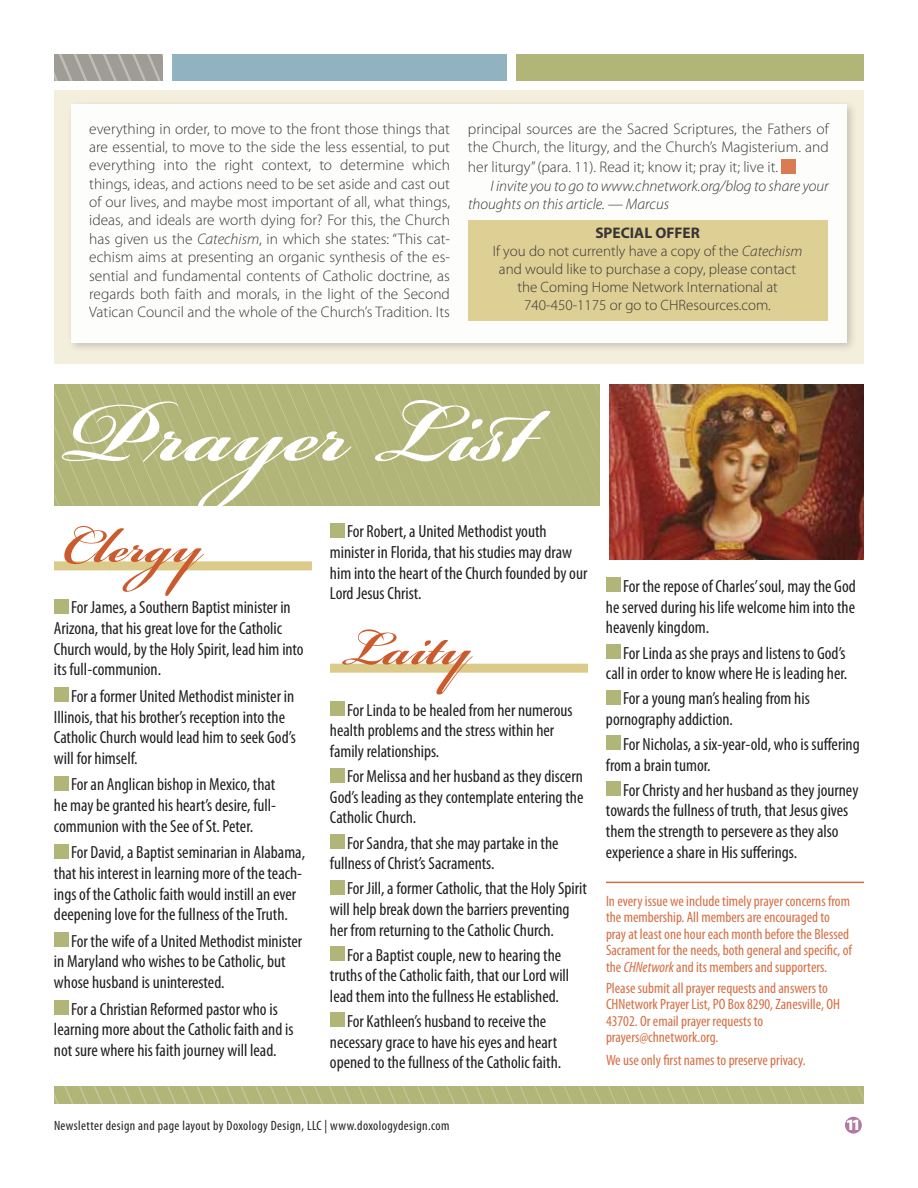
<style>
.page{position:relative;width:918px;height:1188px;background:#fff}
.page>*{position:absolute;margin:0;border:0;box-sizing:border-box;transform-origin:0 0}
.t1{font:700 130.5px "Bickham Script Pro";color:#fff}
.t2{font:700 75px "Bickham Script Pro";color:#cb5a2c}
.t3{font:condensed 17.7px/20.5px "Myriad Pro";color:#231f20}
.t4{font:900 15.75px "Myriad Pro";color:#fff}
.t5{font:300 15.3px/18.3px "Myriad Pro";color:#231f20;text-align:justify}
.t6{font:italic 300 15.3px/18.3px "Myriad Pro";color:#231f20}
.t7{font:700 15.3px "Myriad Pro";color:#231f20}
.t8{font:condensed 15px/16.5px "Myriad Pro";color:#d56e42}
.t9{font:300 15px/18px "Myriad Pro";color:#231f20;text-align:center}
.t10{font:condensed 13.5px "Myriad Pro";letter-spacing:.03em;color:#231f20}
.s1{font-style:italic}
</style>
<div class="page">
<div style="left:168px;top:54px;width:344px;height:27px;background:#91b2c1"></div>
<div style="left:512px;top:54px;width:352px;height:27px;background:#b1b578"></div>
<div style="left:507px;top:0;width:9px;height:87px;background:#fff"></div>
<svg style="left:54px;top:54px;width:109px;height:27px;background:#a4a09b"></svg>
<div style="left:164px;top:0;width:8px;height:87px;background:#fff"></div>
<div style="left:54px;top:90px;width:810px;height:274px;background:#f4efdd"></div>
<img style="left:609px;top:384px;width:255px;height:176px">
<svg style="left:54px;top:384px;width:545px;height:122px;background:#b2b579"></svg>
<div style="left:54px;top:1086px;width:810px;height:18px;background:#b1b578"></div>
<svg style="left:54px;top:1086px;width:78px;height:18px"></svg>
<svg style="left:138px;top:1086px;width:38px;height:18px"></svg>
<svg style="left:226px;top:1086px;width:9px;height:18px"></svg>
<svg style="left:182px;top:1086px;width:38px;height:18px"></svg>
<svg style="left:241px;top:1086px;width:38px;height:18px"></svg>
<svg style="left:285px;top:1086px;width:38px;height:18px"></svg>
<svg style="left:329px;top:1086px;width:38px;height:18px"></svg>
<svg style="left:373px;top:1086px;width:38px;height:18px"></svg>
<svg style="left:417px;top:1086px;width:9px;height:18px"></svg>
<svg style="left:432px;top:1086px;width:432px;height:18px"></svg>
<div style="left:845px;top:1117px;width:17px;height:17px;background:#b17aa3;border-radius:50%"></div>
<div style="left:66px;top:99px;width:792px;height:255px;background:#231f20;opacity:.25"></div>
<div style="left:71px;top:104px;width:776px;height:238px;background:#fff"></div>
<div style="left:782px;top:159px;width:14px;height:15px;background:#d97c54"></div>
<div style="left:468px;top:221px;width:359px;height:100px;background:#decf94"></div>
<div style="left:54px;top:561px;width:258px;height:9px;background:#dbca89"></div>
<div style="left:54px;top:599px;width:14px;height:15px;background:#b1b578"></div>
<div style="left:54px;top:688px;width:14px;height:14px;background:#b1b578"></div>
<div style="left:54px;top:776px;width:14px;height:14px;background:#b1b578"></div>
<div style="left:54px;top:844px;width:14px;height:14px;background:#b1b578"></div>
<div style="left:54px;top:933px;width:14px;height:14px;background:#b1b578"></div>
<div style="left:54px;top:1000px;width:14px;height:15px;background:#b1b578"></div>
<div style="left:330px;top:664px;width:258px;height:9px;background:#dbca89"></div>
<div style="left:330px;top:523px;width:14px;height:14px;background:#b1b578"></div>
<div style="left:330px;top:702px;width:14px;height:14px;background:#b1b578"></div>
<div style="left:330px;top:768px;width:14px;height:14px;background:#b1b578"></div>
<div style="left:330px;top:834px;width:14px;height:15px;background:#b1b578"></div>
<div style="left:330px;top:880px;width:14px;height:14px;background:#b1b578"></div>
<div style="left:330px;top:946px;width:14px;height:15px;background:#b1b578"></div>
<div style="left:330px;top:1013px;width:14px;height:14px;background:#b1b578"></div>
<hr style="left:606px;top:882px;width:258px;height:1px;background:#d56e42">
<div style="left:606px;top:578px;width:14px;height:14px;background:#b1b578"></div>
<div style="left:606px;top:644px;width:14px;height:14px;background:#b1b578"></div>
<div style="left:606px;top:690px;width:14px;height:14px;background:#b1b578"></div>
<div style="left:606px;top:736px;width:14px;height:14px;background:#b1b578"></div>
<div style="left:606px;top:782px;width:14px;height:14px;background:#b1b578"></div>
<p class="t5" style="left:89px;top:119px;width:362px">everything in order, to move to the front those things that are essential, to move to the side the less essential, to put everything into the right context, to determine which things, ideas, and actions need to be set aside and cast out of our lives, and maybe most important of all, what things, ideas, and ideals are worth dying for? For this, the Church has given us the <span class="s1">Catechism</span>, in which she states: “This cat&shy;echism aims at presenting an organic synthesis of the es&shy;sential and fundamental contents of Catholic doctrine, as regards both faith and morals, in the light of the Second Vatican Council and the whole of the Church’s Tradition. Its</p>
<p class="t5" style="left:468px;top:119px;width:362px">principal sources are the Sacred Scriptures, the Fathers of the Church, the liturgy, and the Church’s Magisterium. and</p>
<p class="t5" style="left:468px;top:158px;width:312px">her liturgy” (para. 11). Read it; know it; pray it; live it.</p>
<p class="t6" style="left:468px;top:176px;width:362px;text-indent:22px">I invite you to go to www.chnetwork.org/blog to share your thoughts on this article. — Marcus</p>
<p class="t7" style="left:595px;top:225px;width:106px">SPECIAL OFFER</p>
<p class="t9" style="left:493px;top:242px;width:311px">If you do not currently have a copy of the <span class="s1">Catechism </span>and would like to purchase a copy, please contact the Coming Home Network International at 740-450-1175 or go to CHResources.com.</p>
<h1 class="t1" style="left:60px;top:338px;width:498px">Prayer List</h1>
<h2 class="t2" style="left:63px;top:492px;width:141px">Clergy</h2>
<p class="t3" style="left:54px;top:597px;width:251px;text-indent:17px">For James, a Southern Baptist minister in Arizona, that his great love for the Catholic Church would, by the Holy Spirit, lead him into its full-communion.</p>
<p class="t3" style="left:54px;top:686px;width:243px;text-indent:17px">For a former United Methodist minister in Illinois, that his brother’s reception into the Catholic Church would lead him to seek God’s will for himself.</p>
<p class="t3" style="left:54px;top:774px;width:224px;text-align:justify;text-indent:17px">For an Anglican bishop in Mexico, that he may be granted his heart’s desire, full&shy;communion with the See of St. Peter.</p>
<p class="t3" style="left:54px;top:842px;width:253px;text-indent:17px">For David, a Baptist seminarian in Alabama, that his interest in learning more of the teach&shy;ings of the Catholic faith would instill an ever deepening love for the fullness of the Truth.</p>
<p class="t3" style="left:54px;top:931px;width:250px;text-indent:17px">For the wife of a United Methodist minister in Maryland who wishes to be Catholic, but whose husband is uninterested.</p>
<p class="t3" style="left:54px;top:998px;width:241px;text-indent:17px">For a Christian Reformed pastor who is learning more about the Catholic faith and is not sure where his faith journey will lead.</p>
<p class="t3" style="left:330px;top:521px;width:259px;text-indent:17px">For Robert, a United Methodist youth minister in Florida, that his studies may draw him into the heart of the Church founded by our Lord Jesus Christ.</p>
<h2 class="t2" style="left:339px;top:594px;width:134px">Laity</h2>
<p class="t3" style="left:330px;top:699px;width:244px;text-indent:17px">For Linda to be healed from her numerous health problems and the stress within her family relationships.</p>
<p class="t3" style="left:330px;top:766px;width:255px;text-align:justify;text-indent:17px">For Melissa and her husband as they discern God’s leading as they contemplate entering the Catholic Church.</p>
<p class="t3" style="left:330px;top:832px;width:230px;text-indent:17px">For Sandra, that she may partake in the fullness of Christ’s Sacraments.</p>
<p class="t3" style="left:330px;top:878px;width:258px;text-indent:17px">For Jill, a former Catholic, that the Holy Spirit will help break down the barriers preventing her from returning to the Catholic Church.</p>
<p class="t3" style="left:330px;top:944px;width:241px;text-align:center">For a Baptist couple, new to hearing the truths of the Catholic faith, that our Lord will lead them into the fullness He established.</p>
<p class="t3" style="left:330px;top:1011px;width:233px;text-align:center">For Kathleen’s husband to receive the necessary grace to have his eyes and heart opened to the fullness of the Catholic faith.</p>
<p class="t3" style="left:606px;top:576px;width:251px;text-align:justify;text-indent:17px">For the repose of Charles’ soul, may the God he served during his life welcome him into the heavenly kingdom.</p>
<p class="t3" style="left:606px;top:642px;width:243px;text-align:right">For Linda as she prays and listens to God’s call in order to know where He is leading her.</p>
<p class="t3" style="left:606px;top:688px;width:205px;text-indent:17px">For a young man’s healing from his pornography addiction.</p>
<p class="t3" style="left:606px;top:734px;width:255px;text-indent:17px">For Nicholas, a six-year-old, who is suffering from a brain tumor.</p>
<p class="t3" style="left:606px;top:779px;width:254px;text-indent:17px">For Christy and her husband as they journey towards the fullness of truth, that Jesus gives them the strength to persevere as they also experience a share in His sufferings.</p>
<p class="t8" style="left:606px;top:892px;width:248px">In every issue we include timely prayer concerns from the membership. All members are encouraged to pray at least one hour each month before the Blessed Sacrament for the needs, both general and specific, of the <span class="s1">CHNetwork</span> and its members and supporters.</p>
<p class="t8" style="left:606px;top:979px;width:236px">Please submit all prayer requests and answers to CHNetwork Prayer List, PO Box 8290, Zanesville, OH 43702. Or email prayer requests to prayers@chnetwork.org.</p>
<p class="t8" style="left:606px;top:1051px;width:201px">We use only first names to preserve privacy.</p>
<p class="t10" style="left:54px;top:1118px;width:397px">Newsletter design and page layout by Doxology Design, LLC | www.doxologydesign.com</p>
<p class="t4" style="left:846px;top:1114px;width:16px">11</p>
</div>
